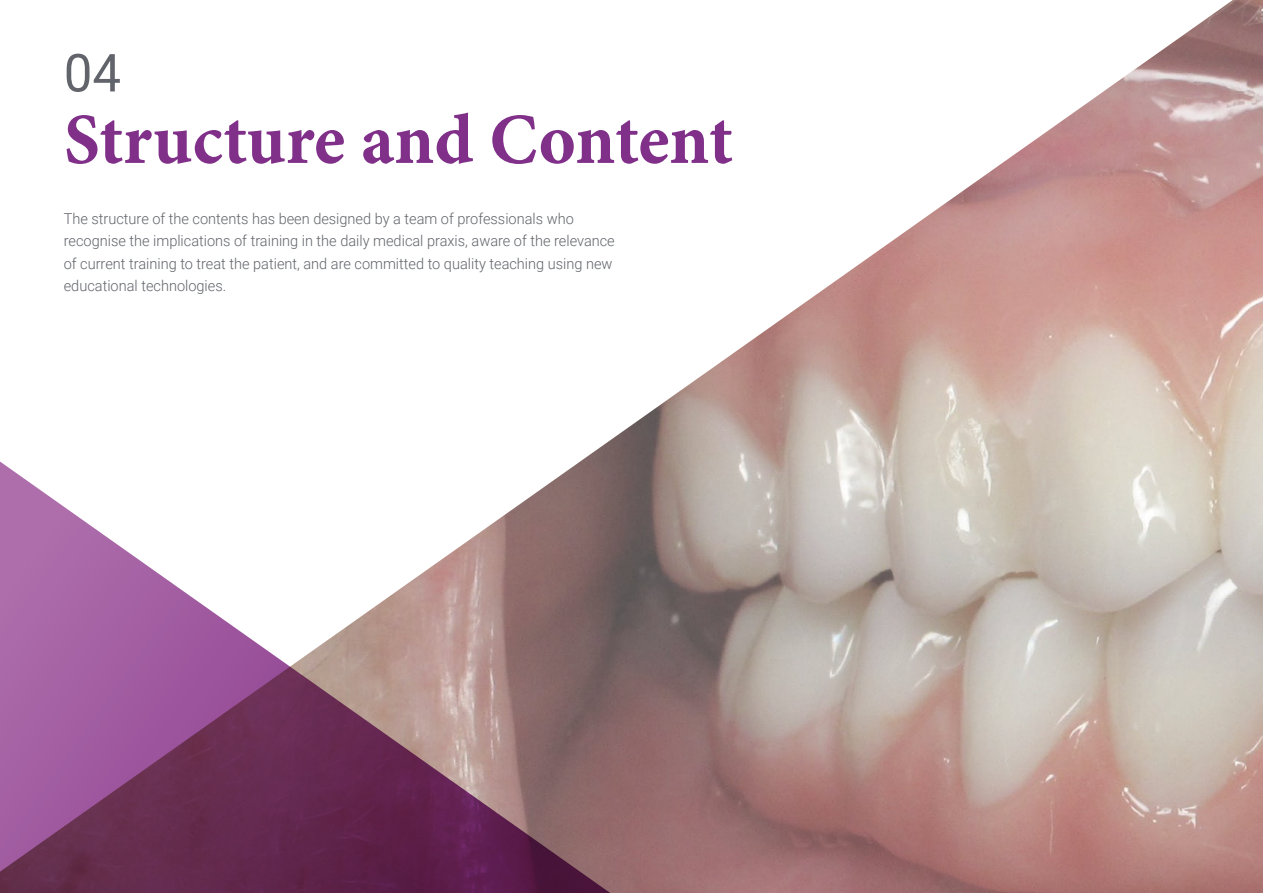
<style>
.page{position:relative;width:1263px;height:893px;background:#fff}
.page>*{position:absolute;margin:0;border:0;box-sizing:border-box;transform-origin:0 0}
.t1{font:72px "Minion Pro Bold Capt";letter-spacing:-.005em;color:#813089}
.t2{font:52.5px "Roboto";color:#61646a}
.t3{font:300 15px/22.5px "Roboto";color:#61646a}
</style>
<div class="page">
<img style="left:602px;top:0;width:661px;height:893px">
<svg style="left:0;top:446px;width:640px;height:447px"></svg>
<h2 class="t2" style="left:64px;top:36px;width:59px">04</h2>
<h1 class="t1" style="left:64px;top:97px;width:671px">Structure and Content</h1>
<p class="t3" style="left:64px;top:207px;width:552px">The structure of the contents has been designed by a team of professionals who recognise the implications of training in the daily medical praxis, aware of the relevance of current training to treat the patient, and are committed to quality teaching using new educational technologies.</p>
</div>
